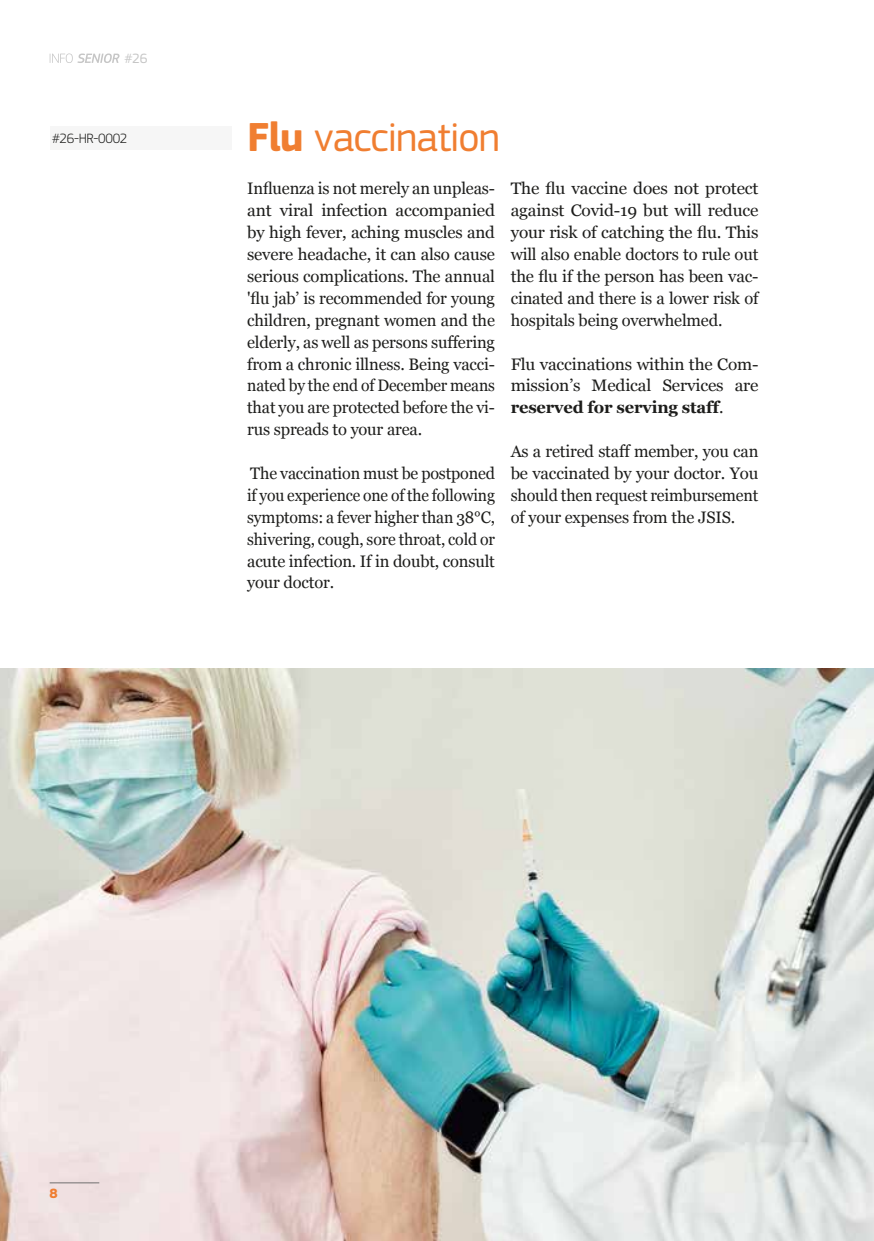
<style>
.page{position:relative;width:874px;height:1241px;background:#fff}
.page>*{position:absolute;margin:0;border:0;box-sizing:border-box;transform-origin:0 0}
.t1{font:42px "EC Square Sans Pro";letter-spacing:-.02em;color:#f07e31}
.t2{font:16.62px/21.9px "Georgia";letter-spacing:-.01em;color:#1d1d1b;text-align:justify}
.t3{font:16.62px/21.9px "Georgia";letter-spacing:-.01em;color:#1d1d1b;text-align:justify;scale:1.04 1}
.t4{font:300 14px "EC Square Sans Pro";letter-spacing:-.02em;color:#1d1d1b}
.t5{font:14px "EC Square Sans Pro";color:#c6c6c6}
.t6{font:700 14px "EC Square Sans Pro";color:#f07e31}
.s1{font-weight:700}
</style>
<div class="page">
<div style="left:50px;top:126px;width:181px;height:24px;background:#f6f6f6"></div>
<svg style="left:50px;top:53px;width:69px;height:10px"></svg>
<img style="left:0;top:668px;width:873px;height:572px">
<hr style="left:50px;top:1182px;width:49px;height:1px;background:#706f6f">
<p class="t5" style="left:124px;top:50px;width:25px">#26</p>
<p class="t4" style="left:52px;top:130px;width:77px">#26-HR-0002</p>
<h1 class="t1" style="left:247px;top:112px;width:254px"><span class="s1">Flu</span> vaccination</h1>
<p class="t2" style="left:247px;top:177px;width:249px">Influenza is not merely an unpleas&shy;ant viral infection accompanied by high fever, aching muscles and severe headache, it can also cause serious complications. The annual 'flu jab’ is recommended for young children, pregnant women and the elderly, as well as persons suffering from a chronic illness. Being vacci&shy;nated by the end of December means that you are protected before the vi&shy;rus spreads to your area.</p>
<p class="t2" style="left:247px;top:461px;width:249px">The vaccination must be postponed if you experience one of the following symptoms: a fever higher than 38°C, shivering, cough, sore throat, cold or acute infection. If in doubt, consult your doctor.</p>
<p class="t3" style="left:510px;top:177px;width:240px">The flu vaccine does not protect against Covid-19 but will reduce your risk of catching the flu. This will also enable doctors to rule out the flu if the person has been vac&shy;cinated and there is a lower risk of hospitals being overwhelmed.</p>
<p class="t2" style="left:510px;top:352px;width:249px">Flu vaccinations within the Com&shy;mission’s Medical Services are <span class="s1">reserved for serving staff</span>.</p>
<p class="t2" style="left:510px;top:439px;width:249px">As a retired staff member, you can be vaccinated by your doctor. You should then request reimbursement of your expenses from the JSIS.</p>
<p class="t6" style="left:50px;top:1184px;width:10px">8</p>
</div>
